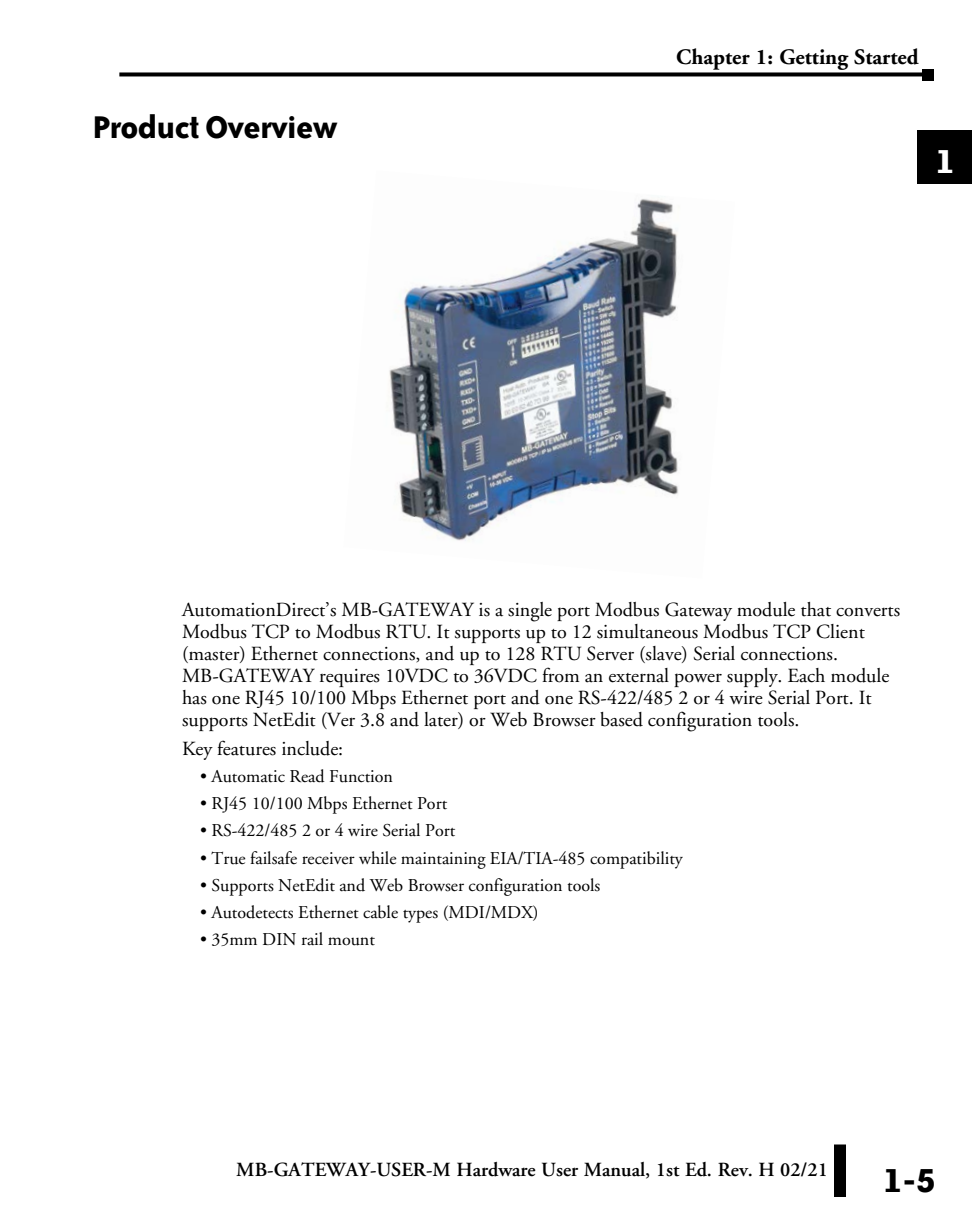
<style>
.page{position:relative;width:972px;height:1224px;background:#fff}
.page>*{position:absolute;margin:0;border:0;box-sizing:border-box;transform-origin:0 0}
.t1{font:700 40px "Bailey Sans ITC";color:#000}
.t2{font:700 40px "Bailey Sans ITC";color:#fff}
.Head{font:700 36px "Bailey Sans ITC";letter-spacing:-.02em;color:#000}
.t3{font:700 22px "Adobe Garamond";color:#000}
.Body{font:20px/22px "Adobe Garamond";color:#000}
.t4{font:600 20px "Adobe Garamond";color:#000}
.Body_bullet{font:18px "Adobe Garamond";color:#000}
</style>
<div class="page">
<div style="left:918px;top:130px;width:54px;height:54px;background:#000"></div>
<div style="left:834px;top:1144px;width:12px;height:53px;background:#000"></div>
<svg style="left:119px;top:72px;width:803px;height:4px;background:#1e1e1e"></svg>
<div style="left:922px;top:69px;width:12px;height:11px;background:#000"></div>
<img style="left:389px;top:199px;width:290px;height:342px">
<p class="Head" style="left:92px;top:108px;width:248px">Product Overview</p>
<p class="t3" style="left:676px;top:45px;width:244px">Chapter 1: Getting Started</p>
<h1 class="t2" style="left:935px;top:139px;width:22px">1</h1>
<p class="Body" style="left:182px;top:599px;width:720px">AutomationDirect’s MB-GATEWAY is a single port Modbus Gateway module that converts Modbus TCP to Modbus RTU. It supports up to 12 simultaneous Modbus TCP Client (master) Ethernet connections, and up to 128 RTU Server (slave) Serial connections.<br>MB-GATEWAY requires 10VDC to 36VDC from an external power supply. Each module has one RJ45 10/100 Mbps Ethernet port and one RS-422/485 2 or 4 wire Serial Port. It supports NetEdit (Ver 3.8 and later) or Web Browser based configuration tools.</p>
<p class="Body" style="left:182px;top:738px;width:163px">Key features include:</p>
<p class="Body_bullet" style="left:200px;top:767px;width:195px">• Automatic Read Function</p>
<p class="Body_bullet" style="left:200px;top:794px;width:249px">• RJ45 10/100 Mbps Ethernet Port</p>
<p class="Body_bullet" style="left:200px;top:821px;width:257px">• RS-422/485 2 or 4 wire Serial Port</p>
<p class="Body_bullet" style="left:200px;top:848px;width:484px">• True failsafe receiver while maintaining EIA/TIA-485 compatibility</p>
<p class="Body_bullet" style="left:200px;top:875px;width:402px">• Supports NetEdit and Web Browser configuration tools</p>
<p class="Body_bullet" style="left:200px;top:903px;width:340px">• Autodetects Ethernet cable types (MDI/MDX)</p>
<p class="Body_bullet" style="left:200px;top:930px;width:176px">• 35mm DIN rail mount</p>
<p class="t4" style="left:236px;top:1158px;width:593px">MB-GATEWAY-USER-M Hardware User Manual, 1st Ed. Rev. H 02/21</p>
<h1 class="t1" style="left:883px;top:1158px;width:55px">1-5</h1>
</div>
